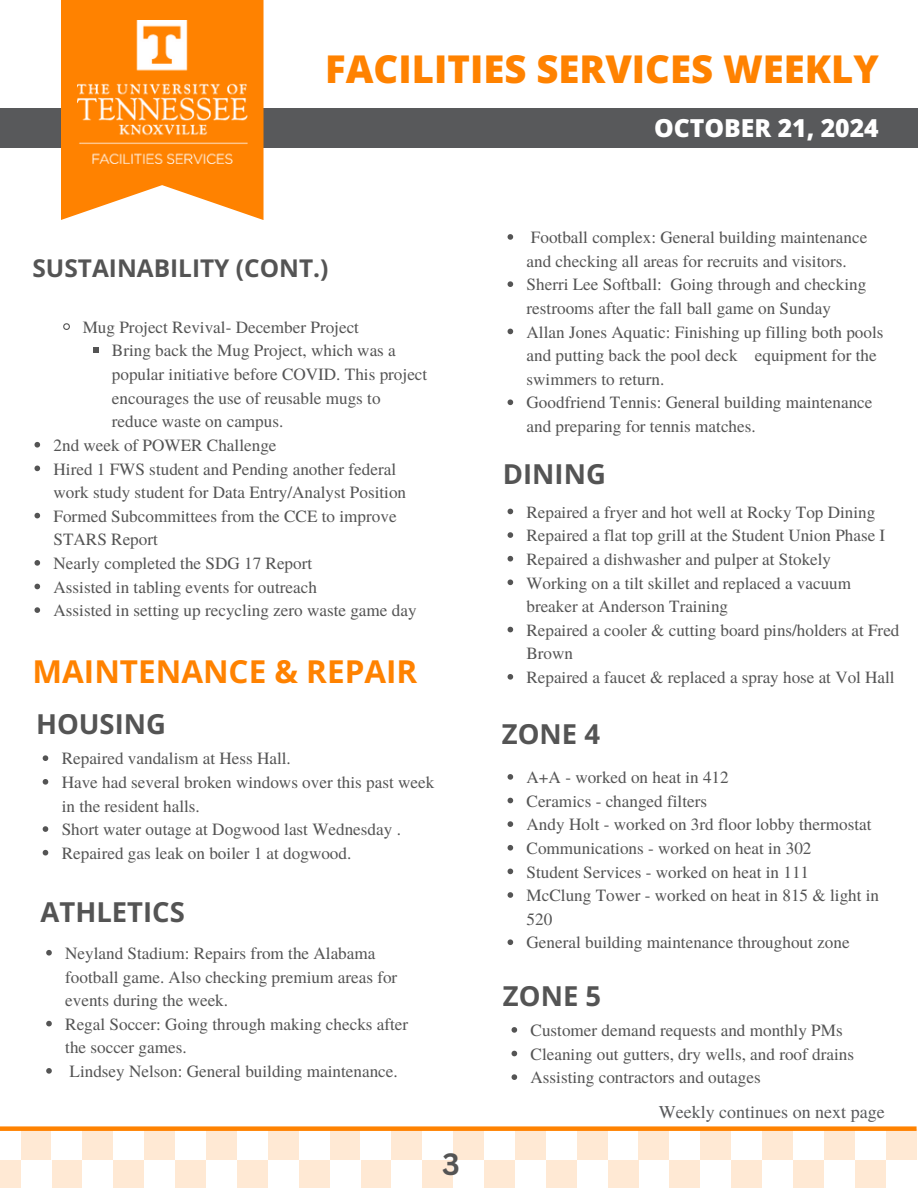
<style>
.page{position:relative;width:918px;height:1188px;background:#fff}
.page>*{position:absolute;margin:0;border:0;box-sizing:border-box;transform-origin:0 0}
.t1{font:800 38.25px "Open Sans";color:#ff8200}
.t2{font:700 31.5px "Open Sans";color:#ff8200}
.t3{font:700 30px "Canva Sans";color:#545454}
.t4{font:700 27.45px "Open Sans";color:#545454}
.t5{font:800 24.75px "Open Sans";color:#fff}
.t6{font:700 24.45px "Open Sans";color:#545454}
.t7{font:18px "Te X Gyre Termes";color:#58595b}
.t8{font:17.1px/23.7px "Te X Gyre Termes";color:#545454}
</style>
<div class="page">
<div style="left:0;top:108px;width:918px;height:40px;background:#58595b"></div>
<svg style="left:61px;top:0;width:203px;height:220px;fill:#ff8200"></svg>
<img style="left:77px;top:20px;width:170px;height:143px">
<div style="left:700px;top:1129px;width:31px;height:31px;background:#ffe9d4"></div>
<div style="left:762px;top:1129px;width:31px;height:31px;background:#ffe9d4"></div>
<div style="left:824px;top:1129px;width:31px;height:31px;background:#ffe9d4"></div>
<div style="left:886px;top:1129px;width:31px;height:31px;background:#ffe9d4"></div>
<div style="left:855px;top:1160px;width:31px;height:28px;background:#ffe9d4"></div>
<div style="left:793px;top:1160px;width:31px;height:28px;background:#ffe9d4"></div>
<div style="left:731px;top:1160px;width:31px;height:28px;background:#ffe9d4"></div>
<div style="left:669px;top:1160px;width:31px;height:28px;background:#ffe9d4"></div>
<div style="left:453px;top:1129px;width:31px;height:31px;background:#ffe9d4"></div>
<div style="left:515px;top:1129px;width:31px;height:31px;background:#ffe9d4"></div>
<div style="left:577px;top:1129px;width:31px;height:31px;background:#ffe9d4"></div>
<div style="left:639px;top:1129px;width:30px;height:31px;background:#ffe9d4"></div>
<div style="left:608px;top:1160px;width:31px;height:28px;background:#ffe9d4"></div>
<div style="left:546px;top:1160px;width:31px;height:28px;background:#ffe9d4"></div>
<div style="left:484px;top:1160px;width:31px;height:28px;background:#ffe9d4"></div>
<div style="left:422px;top:1160px;width:31px;height:28px;background:#ffe9d4"></div>
<div style="left:206px;top:1129px;width:31px;height:31px;background:#ffe9d4"></div>
<div style="left:268px;top:1129px;width:31px;height:31px;background:#ffe9d4"></div>
<div style="left:330px;top:1129px;width:30px;height:31px;background:#ffe9d4"></div>
<div style="left:391px;top:1129px;width:31px;height:31px;background:#ffe9d4"></div>
<div style="left:360px;top:1160px;width:31px;height:28px;background:#ffe9d4"></div>
<div style="left:299px;top:1160px;width:31px;height:28px;background:#ffe9d4"></div>
<div style="left:237px;top:1160px;width:31px;height:28px;background:#ffe9d4"></div>
<div style="left:175px;top:1160px;width:31px;height:28px;background:#ffe9d4"></div>
<div style="left:21px;top:1129px;width:31px;height:31px;background:#ffe9d4"></div>
<div style="left:82px;top:1129px;width:31px;height:31px;background:#ffe9d4"></div>
<div style="left:144px;top:1129px;width:31px;height:31px;background:#ffe9d4"></div>
<div style="left:113px;top:1160px;width:31px;height:28px;background:#ffe9d4"></div>
<div style="left:52px;top:1160px;width:30px;height:28px;background:#ffe9d4"></div>
<div style="left:0;top:1160px;width:21px;height:28px;background:#ffe9d4"></div>
<div style="left:0;top:1126px;width:917px;height:5px;background:#ff8200"></div>
<svg style="left:43px;top:755px;width:5px;height:6px"></svg>
<svg style="left:43px;top:779px;width:5px;height:6px"></svg>
<svg style="left:43px;top:826px;width:5px;height:6px"></svg>
<svg style="left:43px;top:850px;width:5px;height:6px"></svg>
<svg style="left:508px;top:509px;width:5px;height:5px"></svg>
<svg style="left:508px;top:532px;width:5px;height:6px"></svg>
<svg style="left:508px;top:556px;width:5px;height:6px"></svg>
<svg style="left:508px;top:580px;width:5px;height:5px"></svg>
<svg style="left:508px;top:627px;width:5px;height:5px"></svg>
<svg style="left:508px;top:674px;width:5px;height:6px"></svg>
<svg style="left:46px;top:950px;width:6px;height:6px"></svg>
<svg style="left:46px;top:1021px;width:6px;height:5px"></svg>
<svg style="left:46px;top:1068px;width:6px;height:6px"></svg>
<svg style="left:508px;top:774px;width:5px;height:6px"></svg>
<svg style="left:508px;top:798px;width:5px;height:5px"></svg>
<svg style="left:508px;top:821px;width:5px;height:6px"></svg>
<svg style="left:508px;top:845px;width:5px;height:6px"></svg>
<svg style="left:508px;top:869px;width:5px;height:5px"></svg>
<svg style="left:508px;top:892px;width:5px;height:6px"></svg>
<svg style="left:508px;top:939px;width:5px;height:6px"></svg>
<svg style="left:63px;top:323px;width:7px;height:7px"></svg>
<svg style="left:93px;top:347px;width:6px;height:6px"></svg>
<svg style="left:34px;top:442px;width:6px;height:6px"></svg>
<svg style="left:34px;top:466px;width:6px;height:5px"></svg>
<svg style="left:34px;top:513px;width:6px;height:5px"></svg>
<svg style="left:34px;top:560px;width:6px;height:6px"></svg>
<svg style="left:34px;top:584px;width:6px;height:5px"></svg>
<svg style="left:34px;top:607px;width:6px;height:6px"></svg>
<svg style="left:508px;top:234px;width:5px;height:6px"></svg>
<svg style="left:508px;top:281px;width:5px;height:6px"></svg>
<svg style="left:508px;top:329px;width:5px;height:5px"></svg>
<svg style="left:508px;top:399px;width:5px;height:6px"></svg>
<svg style="left:512px;top:1027px;width:5px;height:6px"></svg>
<svg style="left:512px;top:1051px;width:5px;height:5px"></svg>
<svg style="left:512px;top:1074px;width:5px;height:6px"></svg>
<h1 class="t1" style="left:325px;top:42px;width:555px">FACILITIES SERVICES WEEKLY</h1>
<h3 class="t5" style="left:654px;top:111px;width:226px">OCTOBER 21, 2024</h3>
<p class="t6" style="left:33px;top:251px;width:297px">SUSTAINABILITY (CONT.)</p>
<p class="t8" style="left:83px;top:314px;width:278px">Mug Project Revival- December Project</p>
<p class="t8" style="left:112px;top:338px;width:317px">Bring back the Mug Project, which was a popular initiative before COVID. This project encourages the use of reusable mugs to reduce waste on campus.</p>
<p class="t8" style="left:54px;top:432px;width:224px">2nd week of POWER Challenge</p>
<h3 class="t8" style="left:54px;top:456px;width:354px">Hired 1 FWS student and Pending another federal work study student for Data Entry/Analyst Position</h3>
<p class="t8" style="left:54px;top:503px;width:345px">Formed Subcommittees from the CCE to improve<br>STARS Report</p>
<p class="t8" style="left:54px;top:551px;width:260px">Nearly completed the SDG 17 Report</p>
<p class="t8" style="left:54px;top:574px;width:265px">Assisted in tabling events for outreach</p>
<p class="t8" style="left:54px;top:598px;width:365px">Assisted in setting up recycling zero waste game day</p>
<p class="t2" style="left:33px;top:650px;width:386px">MAINTENANCE &amp; REPAIR</p>
<p class="t4" style="left:36px;top:705px;width:131px">HOUSING</p>
<p class="t8" style="left:62px;top:746px;width:231px">Repaired vandalism at Hess Hall.</p>
<h4 class="t8" style="left:62px;top:770px;width:374px">Have had several broken windows over this past week in the resident halls.</h4>
<p class="t8" style="left:62px;top:817px;width:341px">Short water outage at Dogwood last Wednesday .</p>
<p class="t8" style="left:62px;top:840px;width:291px">Repaired gas leak on boiler 1 at dogwood.</p>
<p class="t4" style="left:41px;top:893px;width:146px">ATHLETICS</p>
<p class="t8" style="left:65px;top:940px;width:334px">Neyland Stadium: Repairs from the Alabama football game. Also checking premium areas for events during the week.</p>
<p class="t8" style="left:65px;top:1011px;width:345px">Regal Soccer: Going through making checks after the soccer games.</p>
<p class="t8" style="left:70px;top:1059px;width:330px">Lindsey Nelson: General building maintenance.</p>
<p class="t3" style="left:442px;top:1143px;width:19px">3</p>
<p class="t8" style="left:527px;top:225px;width:342px">Football complex: General building maintenance and checking all areas for recruits and visitors.</p>
<p class="t8" style="left:527px;top:272px;width:341px">Sherri Lee Softball: Going through and checking restrooms after the fall ball game on Sunday</p>
<h3 class="t8" style="left:527px;top:319px;width:358px">Allan Jones Aquatic: Finishing up filling both pools and putting back the pool deck equipment for the swimmers to return.</h3>
<p class="t8" style="left:527px;top:390px;width:347px">Goodfriend Tennis: General building maintenance and preparing for tennis matches.</p>
<p class="t4" style="left:503px;top:455px;width:104px">DINING</p>
<p class="t8" style="left:526px;top:499px;width:350px">Repaired a fryer and hot well at Rocky Top Dining</p>
<p class="t8" style="left:526px;top:523px;width:360px">Repaired a flat top grill at the Student Union Phase I</p>
<p class="t8" style="left:526px;top:546px;width:306px">Repaired a dishwasher and pulper at Stokely</p>
<p class="t8" style="left:526px;top:570px;width:326px">Working on a tilt skillet and replaced a vacuum breaker at Anderson Training</p>
<h3 class="t8" style="left:526px;top:617px;width:374px">Repaired a cooler &amp; cutting board pins/holders at Fred<br>Brown</h3>
<p class="t8" style="left:526px;top:665px;width:370px">Repaired a faucet &amp; replaced a spray hose at Vol Hall</p>
<h3 class="t4" style="left:502px;top:714px;width:100px">ZONE 4</h3>
<p class="t8" style="left:527px;top:765px;width:204px">A+A - worked on heat in 412</p>
<h2 class="t8" style="left:527px;top:788px;width:182px">Ceramics - changed filters</h2>
<h3 class="t8" style="left:527px;top:812px;width:346px">Andy Holt - worked on 3rd floor lobby thermostat</h3>
<p class="t8" style="left:527px;top:835px;width:286px">Communications - worked on heat in 302</p>
<p class="t8" style="left:527px;top:859px;width:284px">Student Services - worked on heat in 111</p>
<p class="t8" style="left:527px;top:883px;width:354px">McClung Tower - worked on heat in 815 &amp; light in<br>520</p>
<p class="t8" style="left:527px;top:930px;width:325px">General building maintenance throughout zone</p>
<p class="t4" style="left:503px;top:976px;width:100px">ZONE 5</p>
<p class="t8" style="left:531px;top:1018px;width:314px">Customer demand requests and monthly PMs</p>
<p class="t8" style="left:531px;top:1041px;width:325px">Cleaning out gutters, dry wells, and roof drains</p>
<p class="t8" style="left:531px;top:1065px;width:232px">Assisting contractors and outages</p>
<p class="t7" style="left:659px;top:1099px;width:227px">Weekly continues on next page</p>
</div>
